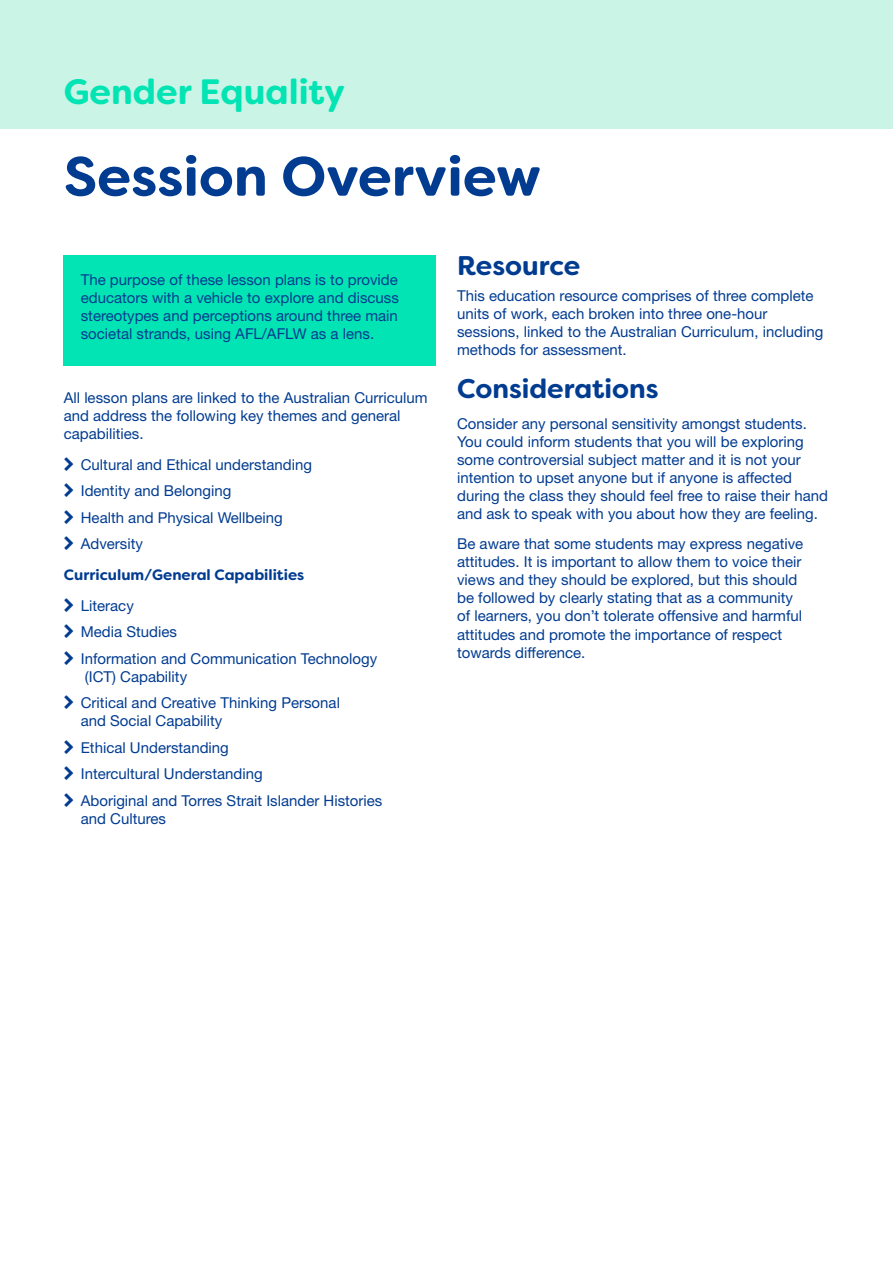
<style>
.page{position:relative;width:893px;height:1263px;background:#fff}
.page>*{position:absolute;margin:0;border:0;box-sizing:border-box;transform-origin:0 0}
.t1{font:700 55.35px "Filson Soft";color:#023c91}
.t2{font:700 35.25px "Filson Soft";color:#02e4b3}
.t3{font:700 27px "Filson Soft";color:#023c91}
.t4{font:15px/18px "Helvetica Neue LT";color:#023c91}
.t5{font:700 15px "Filson Soft";color:#023c91}
</style>
<div class="page">
<div style="left:0;top:0;width:893px;height:129px;background:#caf4e5"></div>
<div style="left:64px;top:255px;width:372px;height:110px;background:#02e4b3"></div>
<h2 class="t2" style="left:64px;top:69px;width:283px">Gender Equality</h2>
<h1 class="t1" style="left:64px;top:141px;width:479px">Session Overview</h1>
<p class="t4" style="left:81px;top:270px;width:320px;text-align:justify">The purpose of these lesson plans is to provide educators with a vehicle to explore and discuss stereotypes and perceptions around three main societal strands, using AFL/AFLW as a lens.</p>
<p class="t4" style="left:64px;top:388px;width:365px">All lesson plans are linked to the Australian Curriculum and address the following key themes and general capabilities.</p>
<p class="t4" style="left:81px;top:451px;width:233px;line-height:26.5px">Cultural and Ethical understanding<br>Identity and Belonging<br>Health and Physical Wellbeing<br>Adversity</p>
<p class="t5" style="left:64px;top:565px;width:242px">Curriculum/General Capabilities</p>
<p class="t4" style="left:81px;top:592px;width:298px;line-height:26.5px">Literacy<br>Media Studies<br>Information and Communication Technology</p>
<p class="t4" style="left:81px;top:663px;width:261px;line-height:26.5px">(ICT) Capability<br>Critical and Creative Thinking Personal</p>
<p class="t4" style="left:81px;top:707px;width:303px;line-height:26.5px">and Social Capability<br>Ethical Understanding<br>Intercultural Understanding<br>Aboriginal and Torres Strait Islander Histories</p>
<p class="t4" style="left:81px;top:809px;width:87px">and Cultures</p>
<h3 class="t3" style="left:457px;top:248px;width:125px">Resource</h3>
<p class="t4" style="left:457px;top:287px;width:368px">This education resource comprises of three complete units of work, each broken into three one-hour sessions, linked to the Australian Curriculum, including methods for assessment.</p>
<h3 class="t3" style="left:457px;top:371px;width:203px">Considerations</h3>
<p class="t4" style="left:457px;top:414px;width:372px">Consider any personal sensitivity amongst students.<br>You could inform students that you will be exploring some controversial subject matter and it is not your intention to upset anyone but if anyone is affected during the class they should feel free to raise their hand and ask to speak with you about how they are feeling.</p>
<p class="t4" style="left:457px;top:535px;width:348px">Be aware that some students may express negative attitudes. It is important to allow them to voice their views and they should be explored, but this should be followed by clearly stating that as a community of learners, you don’t tolerate offensive and harmful attitudes and promote the importance of respect towards difference.</p>
</div>
